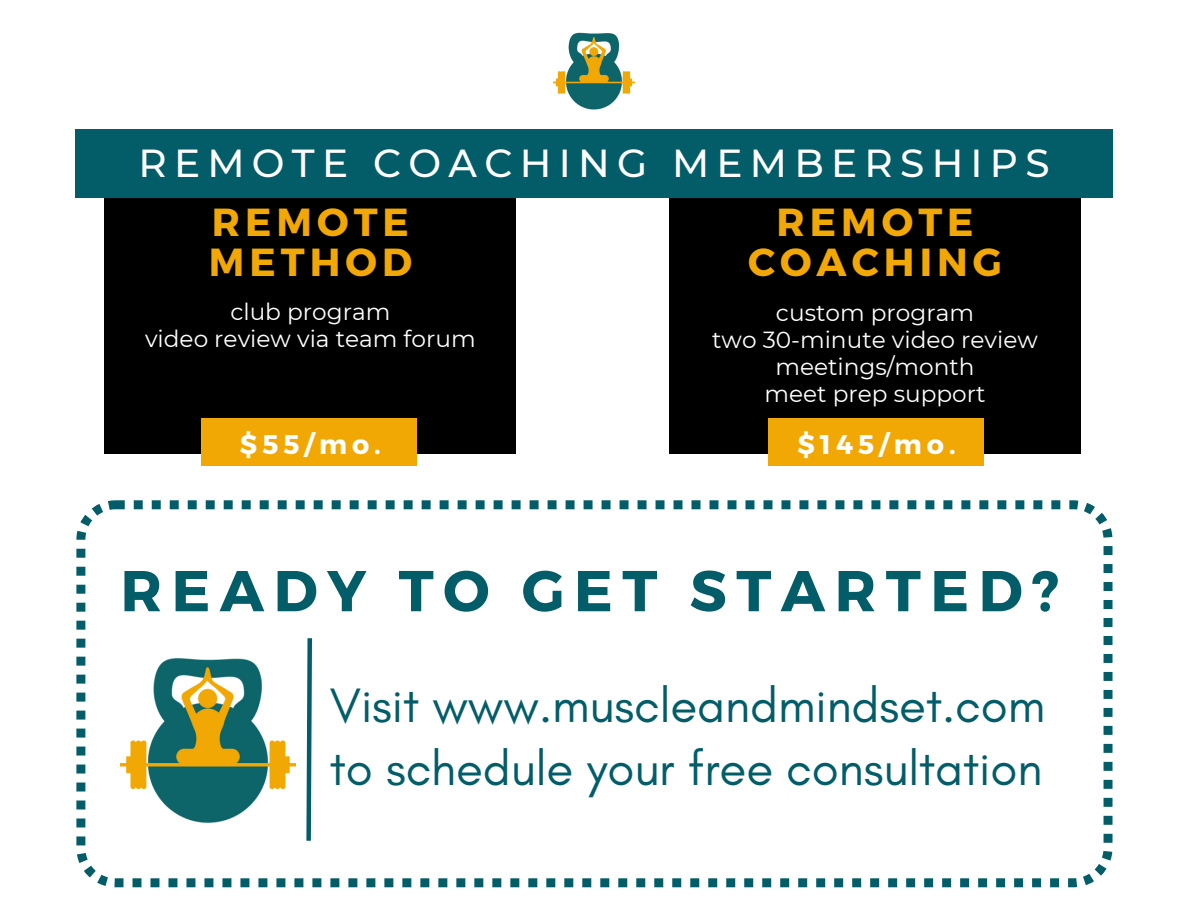
<style>
.page{position:relative;width:1188px;height:918px;background:#fff}
.page>*{position:absolute;margin:0;border:0;box-sizing:border-box;transform-origin:0 0}
.t1{font:700 57.45px "Montserrat";letter-spacing:.165em;color:#035d69}
.t2{font:49.2px/63.9px "Glacial Indifference";color:#035d69}
.t3{font:700 39.15px/40.5px "Montserrat";letter-spacing:.13em;color:#f1a804}
.t4{font:500 39px "Montserrat";letter-spacing:.185em;color:#fff}
.t5{font:700 27px "Montserrat";letter-spacing:.185em;color:#fff}
.t6{font:23.25px/27px "Montserrat";color:#fff;text-align:center}
</style>
<div class="page">
<div style="left:104px;top:187px;width:411px;height:267px;background:#000"></div>
<div style="left:202px;top:419px;width:215px;height:47px;background:#f1a804"></div>
<svg style="left:76px;top:500px;width:1037px;height:387px"></svg>
<svg style="left:304px;top:634px;width:10px;height:211px"></svg>
<div style="left:669px;top:187px;width:412px;height:267px;background:#000"></div>
<div style="left:75px;top:129px;width:1037px;height:69px;background:#035d69"></div>
<img style="left:554px;top:32px;width:81px;height:78px">
<div style="left:768px;top:419px;width:215px;height:47px;background:#f1a804"></div>
<img style="left:120px;top:650px;width:176px;height:176px">
<h3 class="t4" style="left:138px;top:140px;width:913px">REMOTE COACHING MEMBERSHIPS</h3>
<h3 class="t3" style="left:209px;top:200px;width:205px">REMOTE<br>METHOD</h3>
<p class="t6" style="left:145px;top:298px;width:332px">club program<br>video review via team forum</p>
<p class="t5" style="left:240px;top:427px;width:142px">$55/mo.</p>
<h3 class="t3" style="left:748px;top:200px;width:256px;text-align:center">REMOTE<br>COACHING</h3>
<p class="t6" style="left:712px;top:299px;width:327px">custom program<br>two 30-minute video review meetings/month<br>meet prep support</p>
<p class="t5" style="left:798px;top:427px;width:160px">$145/mo.</p>
<h1 class="t1" style="left:120px;top:553px;width:940px">READY TO GET STARTED?</h1>
<h2 class="t2" style="left:330px;top:672px;width:717px">Visit www.muscleandmindset.com to schedule your free consultation</h2>
</div>
